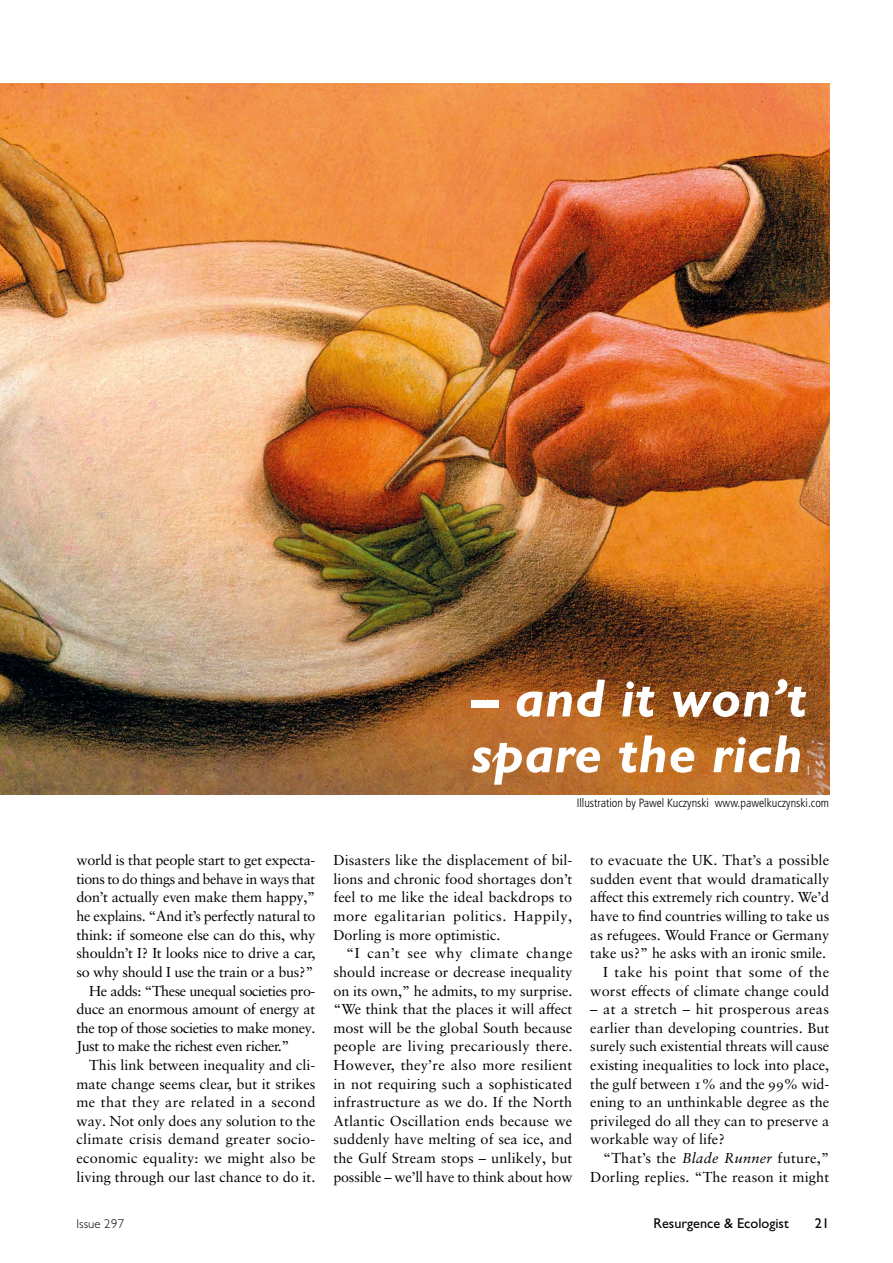
<style>
.page{position:relative;width:893px;height:1263px;background:#fff}
.page>*{position:absolute;margin:0;border:0;box-sizing:border-box;transform-origin:0 0}
.t1{font:italic 700 54px/55.8px "Gill Sans";letter-spacing:.01em;color:#fff}
.t2{font:14.4px/18.6px "Sabon LT Pro";color:#000;text-align:justify}
.t3{font:14.4px "Sabon LT Pro";letter-spacing:-.02em;color:#000}
.t4{font:14.4px "Sabon LT Pro";letter-spacing:-.03em;color:#000}
.t5{font:14.4px "Sabon LT Pro";letter-spacing:.02em;color:#000}
.t6{font:14.25px "Gill Sans";color:#000}
.t7{font:300 12.75px "Gill Sans";color:#000}
.t8{font:300 condensed 12px "Frutiger";color:#000}
.s1{font-style:italic}
</style>
<div class="page">
<img style="left:0;top:84px;width:829px;height:710px">
<p class="t3" style="left:77px;top:851px;width:240px">world is that people start to get expecta-</p>
<p class="t4" style="left:77px;top:870px;width:240px">tions to do things and behave in ways that</p>
<p class="t3" style="left:77px;top:888px;width:240px">don’t actually even make them happy,”</p>
<p class="t3" style="left:77px;top:907px;width:241px">he explains. “And it’s perfectly natural to</p>
<p class="t2" style="left:77px;top:925px;width:240px">think: if someone else can do this, why</p>
<p class="t2" style="left:77px;top:943px;width:240px">shouldn’t I? It looks nice to drive a car,</p>
<p class="t3" style="left:77px;top:963px;width:238px">so why should I use the train or a bus?”</p>
<p class="t4" style="left:89px;top:981px;width:228px">He adds: “These unequal societies pro-</p>
<p class="t3" style="left:77px;top:1000px;width:240px">duce an enormous amount of energy at</p>
<p class="t4" style="left:77px;top:1019px;width:240px">the top of those societies to make money.</p>
<p class="t4" style="left:77px;top:1037px;width:214px">Just to make the richest even richer.”</p>
<p class="t2" style="left:89px;top:1055px;width:228px">This link between inequality and cli-</p>
<p class="t2" style="left:77px;top:1074px;width:240px">mate change seems clear, but it strikes</p>
<p class="t2" style="left:77px;top:1092px;width:240px">me that they are related in a second</p>
<p class="t2" style="left:77px;top:1111px;width:240px">way. Not only does any solution to the</p>
<p class="t5" style="left:77px;top:1130px;width:240px">climate crisis demand greater socio-</p>
<p class="t2" style="left:77px;top:1148px;width:240px">economic equality: we might also be</p>
<p class="t2" style="left:77px;top:1167px;width:240px">living through our last chance to do it.</p>
<h1 class="t1" style="left:471px;top:670px;width:337px">– and it won’t spare the rich</h1>
<p class="t8" style="left:577px;top:796px;width:254px">Illustration by Pawel Kuczynski www.pawelkuczynski.com</p>
<p class="t2" style="left:333px;top:850px;width:240px">Disasters like the displacement of bil&shy;lions and chronic food shortages don’t feel to me like the ideal backdrops to more egalitarian politics. Happily, Dorling is more optimistic.</p>
<p class="t2" style="left:333px;top:943px;width:241px;text-indent:13px">“I can’t see why climate change should increase or decrease inequality on its own,” he admits, to my surprise. “We think that the places it will affect most will be the global South because people are living precariously there.<br>However, they’re also more resilient in not requiring such a sophisticated infrastructure as we do. If the North Atlantic Oscillation ends because we suddenly have melting of sea ice, and the Gulf Stream stops – unlikely, but possible – we’ll have to think about how</p>
<p class="t2" style="left:590px;top:850px;width:240px;text-align:right">to evacuate the UK. That’s a possible sudden event that would dramatically affect this extremely rich country. We’d have to find countries willing to take us as refugees. Would France or Germany take us?” he asks with an ironic smile.<br>I take his point that some of the worst effects of climate change could</p>
<p class="t2" style="left:590px;top:999px;width:240px">– at a stretch – hit prosperous areas earlier than developing countries. But surely such existential threats will cause existing inequalities to lock into place, the gulf between 1% and the 99% wid&shy;ening to an unthinkable degree as the privileged do all they can to preserve a workable way of life?</p>
<p class="t2" style="left:590px;top:1148px;width:241px;text-align:right">“That’s the <span class="s1">Blade Runner</span> future,”<br>Dorling replies. “The reason it might</p>
<p class="t7" style="left:77px;top:1216px;width:49px">Issue 297</p>
<p class="t6" style="left:653px;top:1215px;width:137px">Resurgence &amp; Ecologist</p>
<p class="t6" style="left:815px;top:1215px;width:16px">21</p>
</div>
